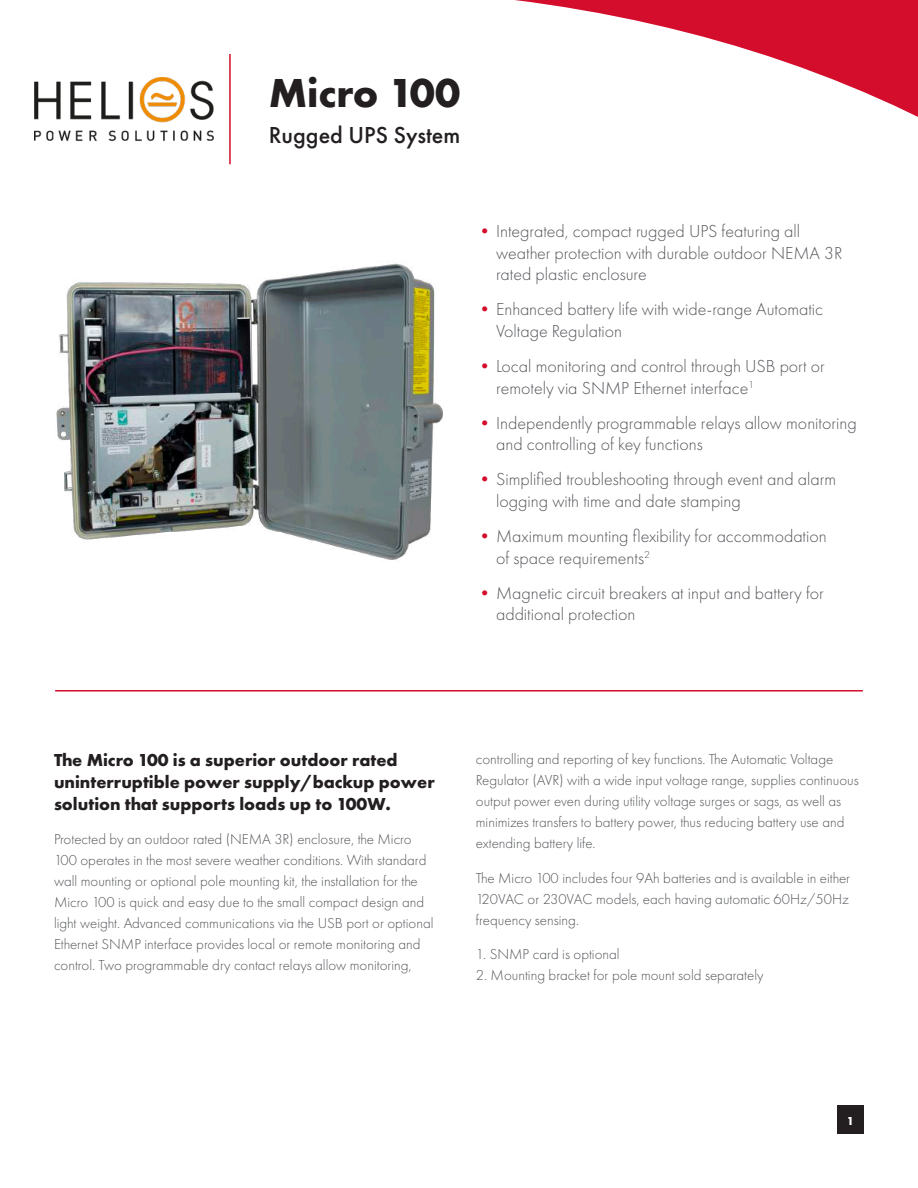
<style>
.page{position:relative;width:918px;height:1188px;background:#fff}
.page>*{position:absolute;margin:0;border:0;box-sizing:border-box;transform-origin:0 0}
.t1{font:700 42px "Futura PT";color:#231f20}
.t2{font:500 24px "Futura PT";color:#231f20}
.t3{font:300 18px/21.6px "Futura PT";color:#54555a}
.t4{font:700 18px/21.6px "Futura PT";color:#231f20}
.t5{font:300 15px/21px "Futura PT";color:#54555a}
.t6{font:700 12px "Futura PT";color:#fff}
.s1{color:#d30d2b}
</style>
<div class="page">
<hr style="left:229px;top:54px;width:2px;height:110px;background:#d30d2b">
<div style="left:837px;top:1106px;width:27px;height:28px;background:#231f20"></div>
<svg style="left:515px;top:0;width:403px;height:117px"></svg>
<hr style="left:55px;top:690px;width:808px;height:2px;background:#d30d2b">
<img style="left:56px;top:263px;width:387px;height:297px">
<img style="left:35px;top:78px;width:179px;height:64px">
<h1 class="t1" style="left:269px;top:66px;width:193px">Micro 100</h1>
<h2 class="t2" style="left:269px;top:120px;width:193px">Rugged UPS System</h2>
<p class="t3" style="left:496px;top:220px;width:348px;text-indent:-20px"><span class="s1">•</span>Integrated, compact rugged UPS featuring all weather protection with durable outdoor NEMA 3R rated plastic enclosure</p>
<p class="t3" style="left:496px;top:299px;width:329px;text-indent:-20px"><span class="s1">•</span>Enhanced battery life with wide-range Automatic<br>Voltage Regulation</p>
<p class="t3" style="left:496px;top:355px;width:330px;text-indent:-20px"><span class="s1">•</span>Local monitoring and control through USB port or remotely via SNMP Ethernet interface<sup>1</sup></p>
<p class="t3" style="left:496px;top:412px;width:362px;text-indent:-20px"><span class="s1">•</span>Independently programmable relays allow monitoring and controlling of key functions</p>
<p class="t3" style="left:496px;top:469px;width:342px;text-indent:-20px"><span class="s1">•</span>Simplified troubleshooting through event and alarm logging with time and date stamping</p>
<p class="t3" style="left:496px;top:525px;width:332px;text-indent:-20px"><span class="s1">•</span>Maximum mounting flexibility for accommodation of space requirements<sup>2</sup></p>
<p class="t3" style="left:496px;top:582px;width:329px;text-indent:-20px"><span class="s1">•</span>Magnetic circuit breakers at input and battery for additional protection</p>
<p class="t4" style="left:54px;top:749px;width:382px">The Micro 100 is a superior outdoor rated uninterruptible power supply/backup power solution that supports loads up to 100W.</p>
<p class="t5" style="left:54px;top:829px;width:381px">Protected by an outdoor rated (NEMA 3R) enclosure, the Micro 100 operates in the most severe weather conditions. With standard wall mounting or optional pole mounting kit, the installation for the Micro 100 is quick and easy due to the small compact design and light weight. Advanced communications via the USB port or optional Ethernet SNMP interface provides local or remote monitoring and control. Two programmable dry contact relays allow monitoring,</p>
<p class="t5" style="left:476px;top:749px;width:384px">controlling and reporting of key functions. The Automatic Voltage Regulator (AVR) with a wide input voltage range, supplies continuous output power even during utility voltage surges or sags, as well as minimizes transfers to battery power, thus reducing battery use and extending battery life.</p>
<p class="t5" style="left:476px;top:867px;width:376px;text-align:justify">The Micro 100 includes four 9Ah batteries and is available in either 120VAC or 230VAC models, each having automatic 60Hz/50Hz frequency sensing.</p>
<p class="t5" style="left:476px;top:944px;width:145px">1. SNMP card is optional</p>
<p class="t5" style="left:476px;top:965px;width:289px">2. Mounting bracket for pole mount sold separately</p>
<p class="t6" style="left:847px;top:1113px;width:9px">1</p>
</div>
